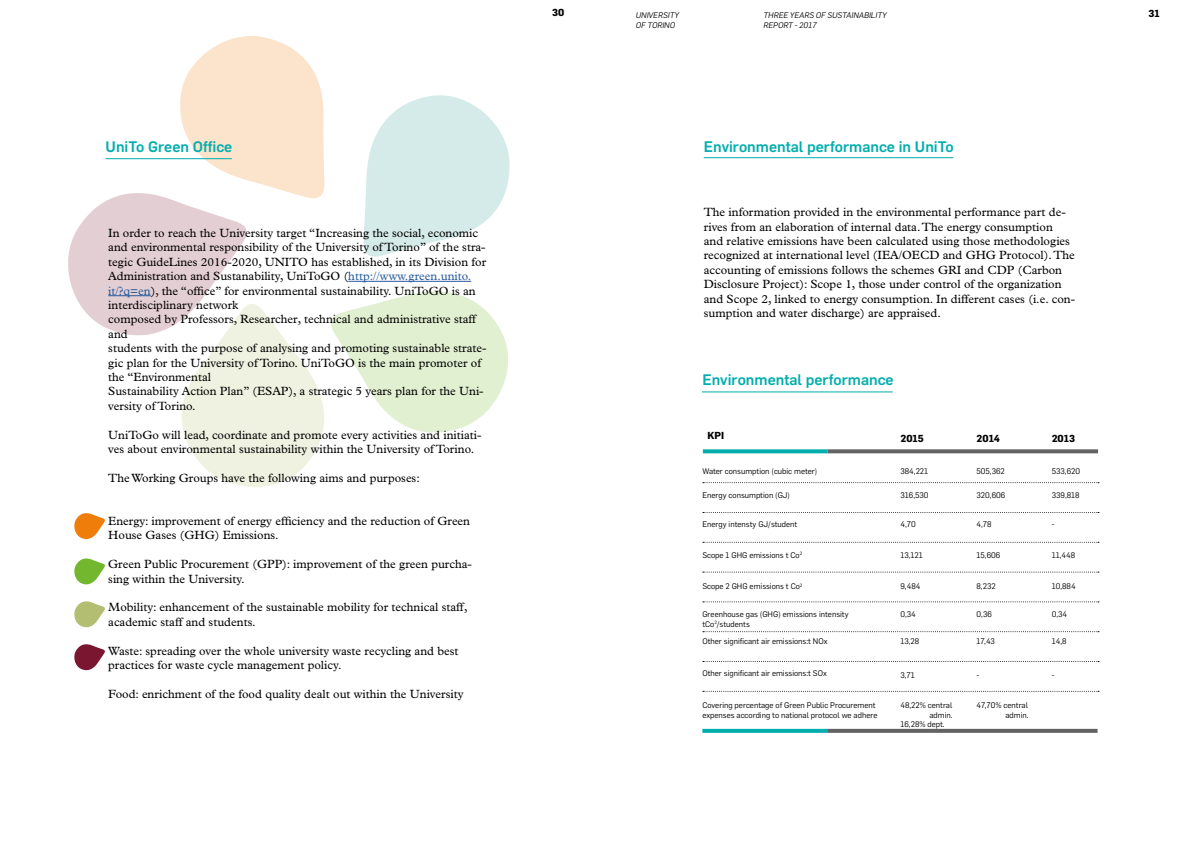
<style>
.page{position:relative;width:1191px;height:842px;background:#fff}
.page>*{position:absolute;margin:0;border:0;box-sizing:border-box;transform-origin:0 0}
.t1{font:500 15px "Flama";color:#03aead}
.t2{font:12px/14.4px "Plantin Std";color:#000}
.t3{font:700 10px "Flama";color:#000}
.t4{font:8px/9.6px "Flama";color:#000}
.t5{font:italic 8px/9.6px "Flama";color:#000}
.s1{color:#275b9b}
</style>
<div class="page">
<svg style="left:68px;top:36px;width:442px;height:451px"></svg>
<hr style="left:348px;top:281px;width:123px;height:1px;background:#275b9b">
<hr style="left:108px;top:295px;width:43px;height:1px;background:#275b9b">
<hr style="left:703px;top:157px;width:250px;height:1px;background:#00adad">
<hr style="left:702px;top:391px;width:190px;height:1px;background:#00adad">
<svg style="left:703px;top:449px;width:124px;height:4px"></svg>
<svg style="left:827px;top:449px;width:94px;height:4px"></svg>
<svg style="left:921px;top:449px;width:88px;height:4px"></svg>
<svg style="left:1009px;top:449px;width:89px;height:4px"></svg>
<svg style="left:702px;top:729px;width:125px;height:4px"></svg>
<svg style="left:827px;top:729px;width:94px;height:4px"></svg>
<svg style="left:921px;top:729px;width:88px;height:4px"></svg>
<svg style="left:1009px;top:729px;width:88px;height:4px"></svg>
<svg style="left:703px;top:482px;width:396px;height:1px"></svg>
<svg style="left:703px;top:512px;width:396px;height:1px"></svg>
<svg style="left:703px;top:542px;width:396px;height:1px"></svg>
<svg style="left:703px;top:572px;width:396px;height:1px"></svg>
<svg style="left:703px;top:601px;width:396px;height:1px"></svg>
<svg style="left:703px;top:631px;width:396px;height:1px"></svg>
<svg style="left:703px;top:661px;width:396px;height:1px"></svg>
<svg style="left:703px;top:691px;width:396px;height:1px"></svg>
<svg style="left:74px;top:644px;width:31px;height:27px"></svg>
<svg style="left:74px;top:513px;width:31px;height:27px"></svg>
<svg style="left:74px;top:558px;width:31px;height:27px"></svg>
<svg style="left:74px;top:601px;width:31px;height:27px"></svg>
<hr style="left:106px;top:158px;width:126px;height:1px;background:#00adad">
<p class="t1" style="left:106px;top:136px;width:128px">UniTo Green Office</p>
<p class="t2" style="left:108px;top:226px;width:380px">In order to reach the University target “Increasing the social, economic and environmental responsibility of the University of Torino” of the stra&shy;tegic GuideLines 2016-2020, UNITO has established, in its Division for Administration and Sustanability, UniToGO (<span class="s1">http://www.green.unito. it/?q=en</span>), the “office” for environmental sustainability. UniToGO is an interdisciplinary network<br>composed by Professors, Researcher, technical and administrative staff and<br>students with the purpose of analysing and promoting sustainable strate&shy;gic plan for the University of Torino. UniToGO is the main promoter of the “Environmental<br>Sustainability Action Plan” (ESAP), a strategic 5 years plan for the Uni&shy;versity of Torino.</p>
<p class="t2" style="left:108px;top:427px;width:375px">UniToGo will lead, coordinate and promote every activities and initiati&shy;ves about environmental sustainability within the University of Torino.</p>
<p class="t2" style="left:108px;top:471px;width:313px">The Working Groups have the following aims and purposes:</p>
<p class="t2" style="left:108px;top:514px;width:363px">Energy: improvement of energy efficiency and the reduction of Green<br>House Gases (GHG) Emissions.</p>
<p class="t2" style="left:108px;top:557px;width:365px">Green Public Procurement (GPP): improvement of the green purcha&shy;sing within the University.</p>
<p class="t2" style="left:108px;top:600px;width:361px">Mobility: enhancement of the sustainable mobility for technical staff, academic staff and students.</p>
<p class="t2" style="left:108px;top:643px;width:352px">Waste: spreading over the whole university waste recycling and best practices for waste cycle management policy.</p>
<p class="t2" style="left:108px;top:687px;width:357px">Food: enrichment of the food quality dealt out within the University</p>
<p class="t3" style="left:552px;top:5px;width:14px">30</p>
<p class="t5" style="left:636px;top:10px;width:45px">UNIVERSITY</p>
<p class="t3" style="left:1148px;top:6px;width:13px">31</p>
<p class="t5" style="left:636px;top:20px;width:41px">OF TORINO</p>
<p class="t5" style="left:763px;top:10px;width:125px">THREE YEARS OF SUSTAINABILITY<br>REPORT - 2017</p>
<p class="t1" style="left:703px;top:136px;width:251px">Environmental performance in UniTo</p>
<p class="t2" style="left:703px;top:205px;width:373px">The information provided in the environmental performance part de&shy;rives from an elaboration of internal data. The energy consumption and relative emissions have been calculated using those methodologies recognized at international level (IEA/OECD and GHG Protocol). The accounting of emissions follows the schemes GRI and CDP (Carbon Disclosure Project): Scope 1, those under control of the organization and Scope 2, linked to energy consumption. In different cases (i.e. con&shy;sumption and water discharge) are appraised.</p>
<p class="t1" style="left:702px;top:369px;width:193px">Environmental performance</p>
<p class="t3" style="left:707px;top:428px;width:18px">KPI</p>
<p class="t3" style="left:900px;top:431px;width:25px">2015</p>
<p class="t4" style="left:702px;top:465px;width:116px">Water consumption (cubic meter)</p>
<p class="t4" style="left:702px;top:490px;width:89px">Energy consumption (GJ)</p>
<p class="t4" style="left:702px;top:519px;width:96px">Energy intensty GJ/student</p>
<p class="t4" style="left:702px;top:549px;width:101px">Scope 1 GHG emissions t Co<sup>2</sup></p>
<p class="t4" style="left:702px;top:581px;width:102px">Scope 2 GHG emissions t Co<sup>2</sup></p>
<p class="t4" style="left:702px;top:609px;width:148px">Greenhouse gas (GHG) emissions intensity tCo<sup>2</sup>/students</p>
<p class="t4" style="left:702px;top:636px;width:127px">Other significant air emissions:t NOx</p>
<p class="t4" style="left:702px;top:668px;width:126px">Other significant air emissions:t SOx</p>
<p class="t4" style="left:702px;top:700px;width:177px">Covering percentage of Green Public Procurement expenses according to national protocol we adhere</p>
<p class="t3" style="left:976px;top:431px;width:25px">2014</p>
<p class="t4" style="left:976px;top:465px;width:30px">505,362</p>
<p class="t4" style="left:976px;top:490px;width:30px">320,606</p>
<p class="t4" style="left:976px;top:519px;width:17px">4,78</p>
<p class="t4" style="left:976px;top:549px;width:25px">15,606</p>
<p class="t4" style="left:976px;top:581px;width:21px">8,232</p>
<p class="t4" style="left:976px;top:609px;width:17px">0,36</p>
<p class="t4" style="left:976px;top:636px;width:20px">17,43</p>
<p class="t4" style="left:976px;top:670px;width:4px">-</p>
<p class="t4" style="left:900px;top:465px;width:29px">384,221</p>
<p class="t4" style="left:900px;top:490px;width:30px">316,530</p>
<p class="t4" style="left:900px;top:519px;width:17px">4,70</p>
<p class="t4" style="left:900px;top:549px;width:24px">13,121</p>
<p class="t4" style="left:900px;top:581px;width:21px">9,484</p>
<p class="t4" style="left:900px;top:609px;width:17px">0,34</p>
<p class="t4" style="left:900px;top:636px;width:20px">13,28</p>
<p class="t4" style="left:900px;top:670px;width:16px">3,71</p>
<p class="t4" style="left:900px;top:700px;width:54px;text-align:right">48,22% central admin.</p>
<p class="t4" style="left:976px;top:700px;width:54px;text-align:right">47,70% central admin.</p>
<p class="t4" style="left:900px;top:718px;width:46px">16,28% dept.</p>
<p class="t3" style="left:1051px;top:431px;width:25px">2013</p>
<p class="t4" style="left:1051px;top:465px;width:30px">533,620</p>
<p class="t4" style="left:1051px;top:490px;width:29px">339,818</p>
<p class="t4" style="left:1051px;top:519px;width:4px">-</p>
<p class="t4" style="left:1051px;top:549px;width:25px">11,448</p>
<p class="t4" style="left:1051px;top:581px;width:25px">10,884</p>
<p class="t4" style="left:1051px;top:609px;width:17px">0,34</p>
<p class="t4" style="left:1051px;top:636px;width:16px">14,8</p>
<p class="t4" style="left:1051px;top:670px;width:4px">-</p>
</div>
